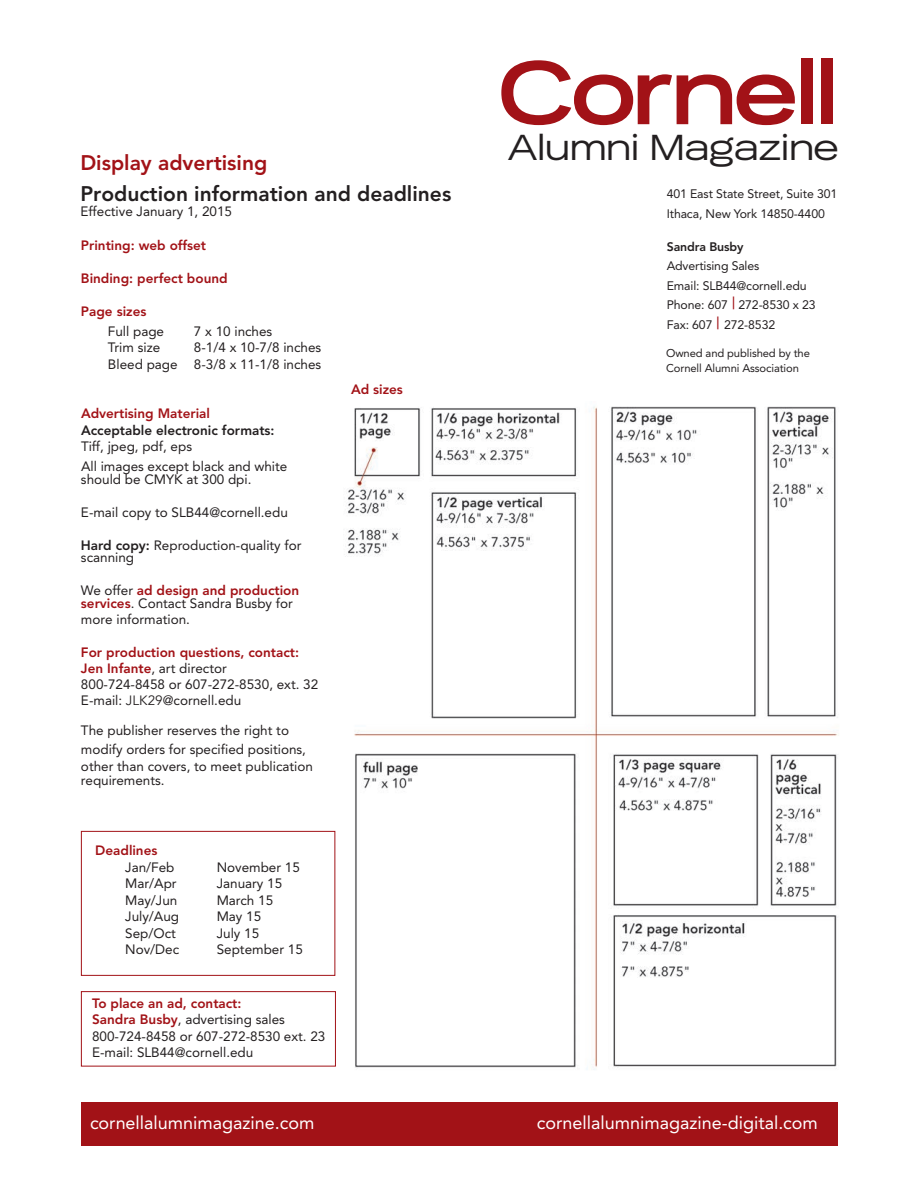
<style>
.page{position:relative;width:918px;height:1188px;background:#fff}
.page>*{position:absolute;margin:0;border:0;box-sizing:border-box;transform-origin:0 0}
.t1{font:700 90px "Reservation Wide";letter-spacing:-.02em;color:#a21217}
.t2{font:36px "Reservation Wide";letter-spacing:.005em;color:#231f20}
.t3{font:800 21px "Avenir";color:#231f20}
.t4{font:800 21px "Avenir";color:#a21217}
.t5{font:18px "Avenir";color:#fff}
.t6{font:13.5px/16.5px "Avenir";color:#231f20}
.t7{font:800 13.5px "Avenir";color:#a21217}
.t8{font:800 13.5px "Avenir";color:#231f20}
.t9{font:12.3px/19.5px "Avenir";letter-spacing:-.01em;color:#231f20}
.t10{font:800 12.3px "Avenir";letter-spacing:-.01em;color:#231f20}
.t11{font:11.25px/15px "Avenir";letter-spacing:-.01em;color:#231f20}
.s1{font-weight:800}
.s2{font-weight:800;color:#a21217}
.s3{font-style:inherit}
.s4{font-size:16.5px;color:#a21217}
</style>
<div class="page">
<img style="left:345px;top:406px;width:493px;height:664px">
<div style="left:81px;top:1102px;width:756px;height:44px;background:#a21217"></div>
<div style="left:81px;top:991px;width:255px;height:75px;border:1px solid #a21217"></div>
<div style="left:81px;top:831px;width:254px;height:145px;border:1px solid #a21217"></div>
<h3 class="t4" style="left:80px;top:154px;width:189px">Display advertising</h3>
<h3 class="t3" style="left:80px;top:185px;width:372px">Production information and deadlines</h3>
<p class="t6" style="left:80px;top:204px;width:153px">Effective January 1, 2015</p>
<p class="t7" style="left:81px;top:240px;width:127px">Printing: web offset</p>
<p class="t7" style="left:81px;top:273px;width:148px">Binding: perfect bound</p>
<p class="t7" style="left:81px;top:306px;width:67px">Page sizes</p>
<p class="t6" style="left:108px;top:324px;width:58px">Full page</p>
<p class="t6" style="left:194px;top:324px;width:80px">7 x 10 inches</p>
<p class="t6" style="left:108px;top:340px;width:54px">Trim size</p>
<p class="t6" style="left:108px;top:340px;width:215px;text-align:right">8-1/4 x 10-7/8 inches<br>Bleed page 8-3/8 x 11-1/8 inches</p>
<p class="t7" style="left:81px;top:408px;width:130px">Advertising Material</p>
<p class="t8" style="left:81px;top:424px;width:195px">Acceptable electronic formats:</p>
<p class="t6" style="left:81px;top:438px;width:208px;line-height:19.5px">Tiff, jpeg, pdf, eps<br>All images except black and white</p>
<p class="t6" style="left:81px;top:472px;width:172px">should be CMYK at 300 dpi.</p>
<p class="t6" style="left:81px;top:505px;width:208px">E-mail copy to SLB44@cornell.edu</p>
<p class="t6" style="left:81px;top:541px;width:222px;line-height:12.1px"><span class="s1">Hard copy:</span> Reproduction-quality for scanning</p>
<p class="t6" style="left:81px;top:585px;width:220px;line-height:12.8px">We offer <span class="s2">ad design and production services</span>. Contact Sandra Busby for</p>
<p class="t6" style="left:81px;top:612px;width:111px">more information.</p>
<p class="t6" style="left:81px;top:645px;width:239px"><span class="s2">For production questions, contact:<br>Jen Infante</span>, art director<br>800-724-8458 or 607-272-8530, ext. 32<br>E-mail: <span class="s3">JLK29</span>@cornell.edu</p>
<p class="t6" style="left:81px;top:722px;width:227px;line-height:19.5px">The publisher reserves the right to modify orders for specified positions,</p>
<p class="t6" style="left:81px;top:761px;width:234px;line-height:13.5px">other than covers, to meet publication requirements.</p>
<p class="t7" style="left:351px;top:384px;width:53px">Ad sizes</p>
<p class="t7" style="left:95px;top:845px;width:64px">Deadlines</p>
<p class="t6" style="left:125px;top:860px;width:51px">Jan/Feb</p>
<p class="t6" style="left:217px;top:860px;width:85px">November 15</p>
<p class="t6" style="left:125px;top:877px;width:53px">Mar/Apr</p>
<p class="t6" style="left:217px;top:877px;width:67px">January 15</p>
<p class="t6" style="left:125px;top:893px;width:54px">May/Jun</p>
<p class="t6" style="left:217px;top:893px;width:58px">March 15</p>
<p class="t6" style="left:125px;top:910px;width:55px">July/Aug</p>
<p class="t6" style="left:217px;top:910px;width:46px">May 15</p>
<p class="t6" style="left:125px;top:926px;width:52px">Sep/Oct</p>
<p class="t6" style="left:217px;top:926px;width:44px">July 15</p>
<p class="t6" style="left:125px;top:943px;width:55px">Nov/Dec</p>
<p class="t6" style="left:217px;top:943px;width:88px">September 15</p>
<p class="t6" style="left:92px;top:996px;width:235px"><span class="s2">To place an ad, contact:<br>Sandra Busby</span>, advertising sales<br>800-724-8458 or 607-272-8530 ext. 23<br>E-mail: SLB44@cornell.edu</p>
<h1 class="t1" style="left:499px;top:38px;width:341px">Cornell</h1>
<h2 class="t2" style="left:508px;top:127px;width:332px">Alumni Magazine</h2>
<p class="t9" style="left:667px;top:185px;width:172px">401 East State Street, Suite 301<br>Ithaca, New York 14850-4400</p>
<p class="t10" style="left:667px;top:241px;width:78px">Sandra Busby</p>
<p class="t9" style="left:667px;top:257px;width:150px">Advertising Sales<br>Email: SLB44@cornell.edu<br>Phone: 607 <span class="s4">|</span> 272-8530 x 23<br>Fax: 607 <span class="s4">|</span> 272-8532</p>
<p class="t11" style="left:666px;top:347px;width:145px">Owned and published by the<br>Cornell Alumni Association</p>
<h3 class="t5" style="left:90px;top:1115px;width:226px">cornellalumnimagazine.com</h3>
<h3 class="t5" style="left:537px;top:1115px;width:283px">cornellalumnimagazine-digital.com</h3>
</div>
